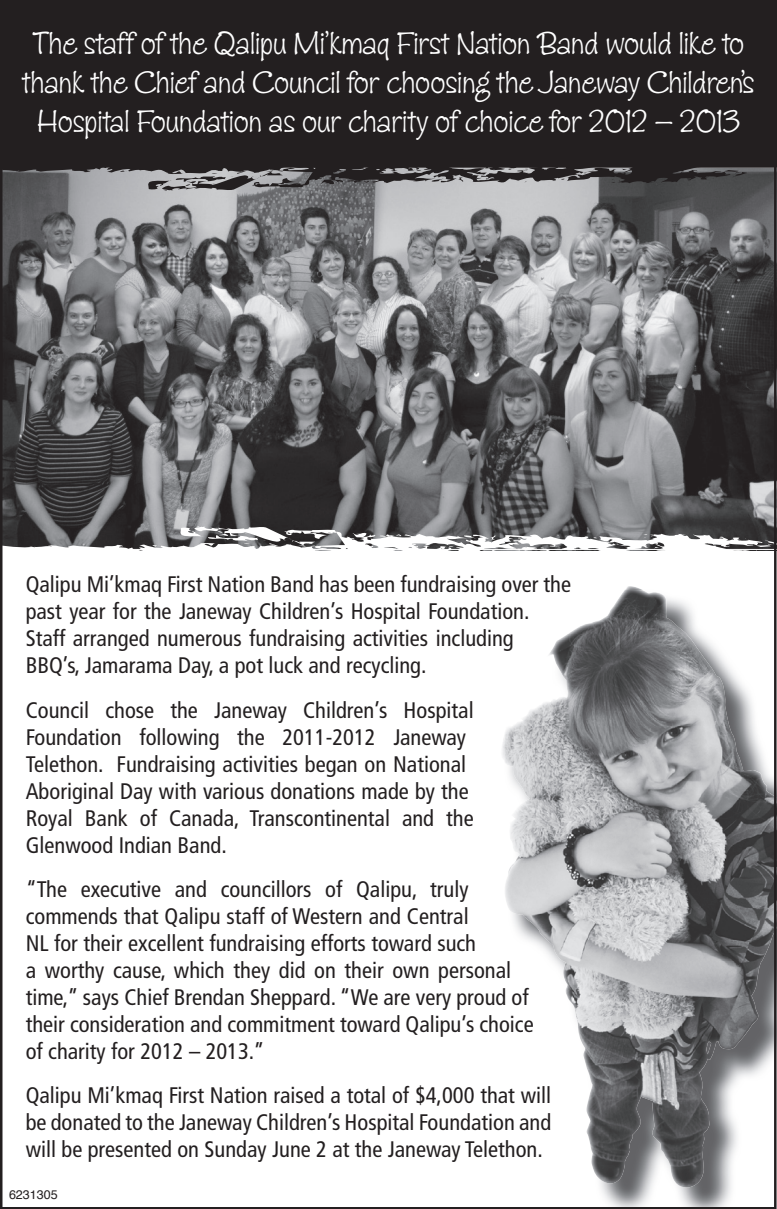
<style>
.page{position:relative;width:777px;height:1209px;background:#fff}
.page>*{position:absolute;margin:0;border:0;box-sizing:border-box;transform-origin:0 0}
.t1{font:32.5px/39px "Zipty Do";color:#fff;text-align:center}
.t2{font:condensed 22.5px/27px "Frutiger";color:#231f20}
.t3{font:12.5px "Helvetica";color:#231f20}
</style>
<div class="page">
<div style="left:0;top:0;width:776px;height:214px;background:#231f20"></div>
<img style="left:3px;top:191px;width:770px;height:334px">
<svg style="left:3px;top:167px;width:770px;height:24px"></svg>
<svg style="left:3px;top:525px;width:770px;height:26px"></svg>
<img style="left:505px;top:590px;width:268px;height:616px">
<img style="left:502px;top:586px;width:140px;height:308px">
<img style="left:504px;top:590px;width:120px;height:242px">
<img style="left:576px;top:1016px;width:182px;height:171px">
<h1 class="t1" style="left:23px;top:24px;width:732px">The staff of the Qalipu Mi’kmaq First Nation Band would like to thank the Chief and Council for choosing the Janeway Children’s<br>Hospital Foundation as our charity of choice for 2012 – 2013</h1>
<p class="t2" style="left:26px;top:571px;width:546px">Qalipu Mi’kmaq First Nation Band has been fundraising over the past year for the Janeway Children’s Hospital Foundation.<br>Staff arranged numerous fundraising activities including BBQ’s, Jamarama Day, a pot luck and recycling.</p>
<p class="t2" style="left:26px;top:696px;width:449px">Council chose the Janeway Children’s Hospital Foundation following the 2011-2012 Janeway Telethon. Fundraising activities began on National Aboriginal Day with various donations made by the Royal Bank of Canada, Transcontinental and the Glenwood Indian Band.</p>
<p class="t2" style="left:26px;top:875px;width:509px">“The executive and councillors of Qalipu, truly commends that Qalipu staff of Western and Central<br>NL for their excellent fundraising efforts toward such<br>a worthy cause, which they did on their own personal time,” says Chief Brendan Sheppard. “We are very proud of their consideration and commitment toward Qalipu’s choice of charity for 2012 – 2013.”</p>
<p class="t2" style="left:26px;top:1081px;width:526px;text-align:justify">Qalipu Mi’kmaq First Nation raised a total of $4,000 that will be donated to the Janeway Children’s Hospital Foundation and will be presented on Sunday June 2 at the Janeway Telethon.</p>
<p class="t3" style="left:9px;top:1184px;width:50px">6231305</p>
</div>
